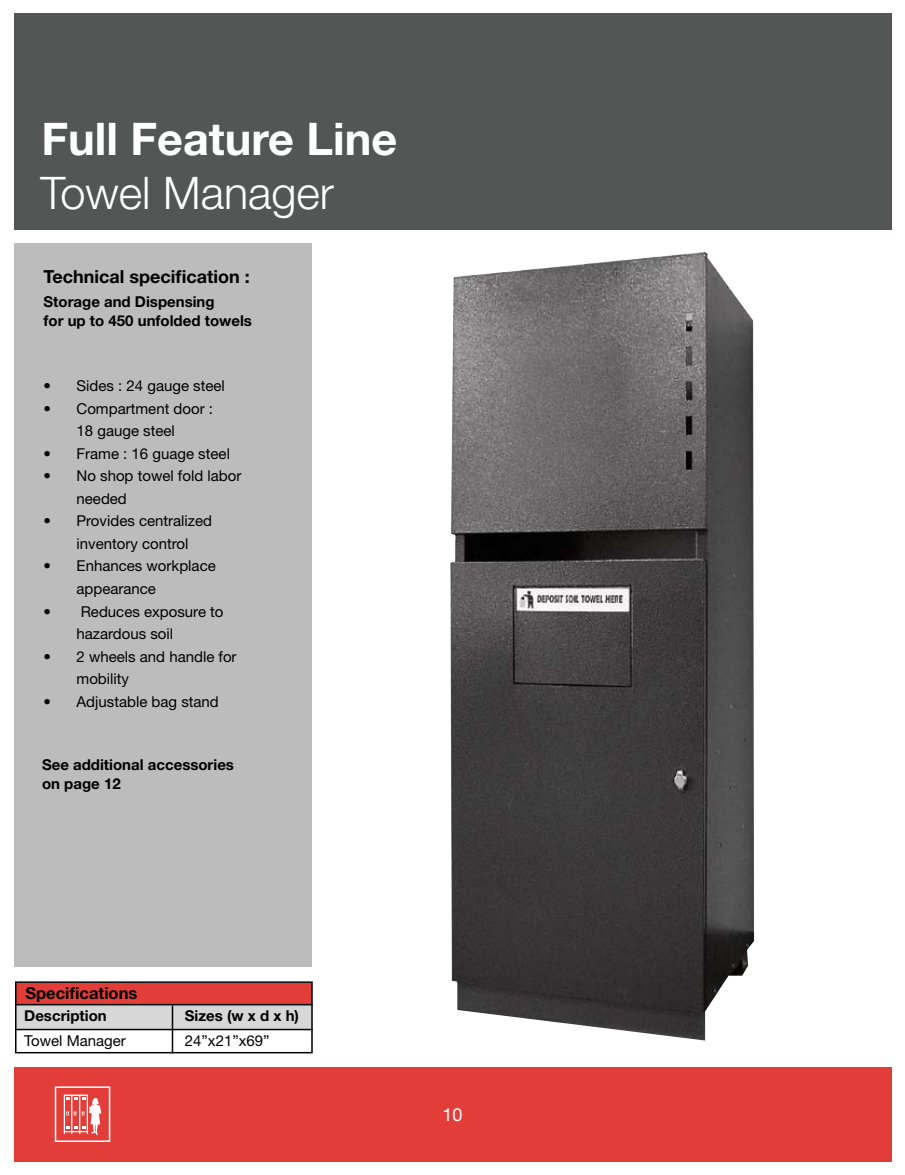
<style>
.page{position:relative;width:905px;height:1175px;background:#fff}
.page>*{position:absolute;margin:0;border:0;box-sizing:border-box;transform-origin:0 0}
.t1{font:700 45px "Helvetica Neue";color:#fff}
.t2{font:300 45px "Helvetica Neue";color:#fff}
.t3{font:700 18px "Helvetica Neue";color:#000}
.t4{font:18px "Helvetica Neue";color:#fff}
.t5{font:700 16.5px "Helvetica Neue";color:#000}
.t6{font:15px/22.5px "Helvetica Neue";color:#000}
.t7{font:700 15px/19.5px "Helvetica Neue";color:#000}
</style>
<div class="page">
<div style="left:14px;top:1066px;width:877px;height:95px;background:#e23d39"></div>
<svg style="left:64px;top:1094px;width:37px;height:41px"></svg>
<div style="left:55px;top:1086px;width:55px;height:56px;border:2px solid #fff"></div>
<img style="left:450px;top:252px;width:304px;height:788px">
<div style="left:14px;top:14px;width:877px;height:216px;background:#545555"></div>
<div style="left:15px;top:243px;width:297px;height:723px;background:#bcbcbd"></div>
<div style="left:15px;top:1004px;width:297px;height:25px;background:#d7d7d7"></div>
<div style="left:15px;top:982px;width:297px;height:22px;background:#e23d39"></div>
<hr style="left:15px;top:1028px;width:298px;height:2px;background:#000">
<hr style="left:15px;top:1004px;width:298px;height:1px;background:#000">
<div style="left:15px;top:981px;width:298px;height:72px;border:2px solid #000"></div>
<hr style="left:172px;top:1005px;width:1px;height:48px;background:#000">
<p class="t1" style="left:41px;top:111px;width:357px">Full Feature Line</p>
<p class="t2" style="left:40px;top:165px;width:295px">Towel Manager</p>
<p class="t3" style="left:44px;top:265px;width:208px">Technical specification :</p>
<p class="t7" style="left:44px;top:291px;width:210px">Storage and Dispensing<br>for up to 450 unfolded towels</p>
<p class="t6" style="left:44px;top:374px;width:183px">• Sides : 24 gauge steel</p>
<p class="t6" style="left:44px;top:397px;width:171px;text-align:center">• Compartment door :<br>18 gauge steel</p>
<p class="t6" style="left:44px;top:442px;width:188px">• Frame : 16 guage steel</p>
<p class="t6" style="left:76px;top:464px;width:166px;text-indent:-33px">• No shop towel fold labor needed</p>
<p class="t6" style="left:76px;top:509px;width:137px;text-indent:-33px">• Provides centralized inventory control</p>
<p class="t6" style="left:76px;top:554px;width:141px;text-indent:-33px">• Enhances workplace appearance</p>
<p class="t6" style="left:76px;top:599px;width:148px;text-indent:-33px">• Reduces exposure to hazardous soil</p>
<p class="t6" style="left:76px;top:644px;width:162px;text-indent:-33px">• 2 wheels and handle for mobility</p>
<p class="t6" style="left:44px;top:689px;width:177px">• Adjustable bag stand</p>
<p class="t7" style="left:42px;top:754px;width:193px">See additional accessories on page 12</p>
<p class="t5" style="left:26px;top:982px;width:113px">Specifications</p>
<p class="t7" style="left:24px;top:1005px;width:84px">Description</p>
<p class="t7" style="left:185px;top:1005px;width:116px">Sizes (w x d x h)</p>
<p class="t6" style="left:24px;top:1029px;width:103px">Towel Manager</p>
<p class="t6" style="left:185px;top:1029px;width:86px">24”x21”x69”</p>
<p class="t4" style="left:442px;top:1103px;width:22px">10</p>
</div>
